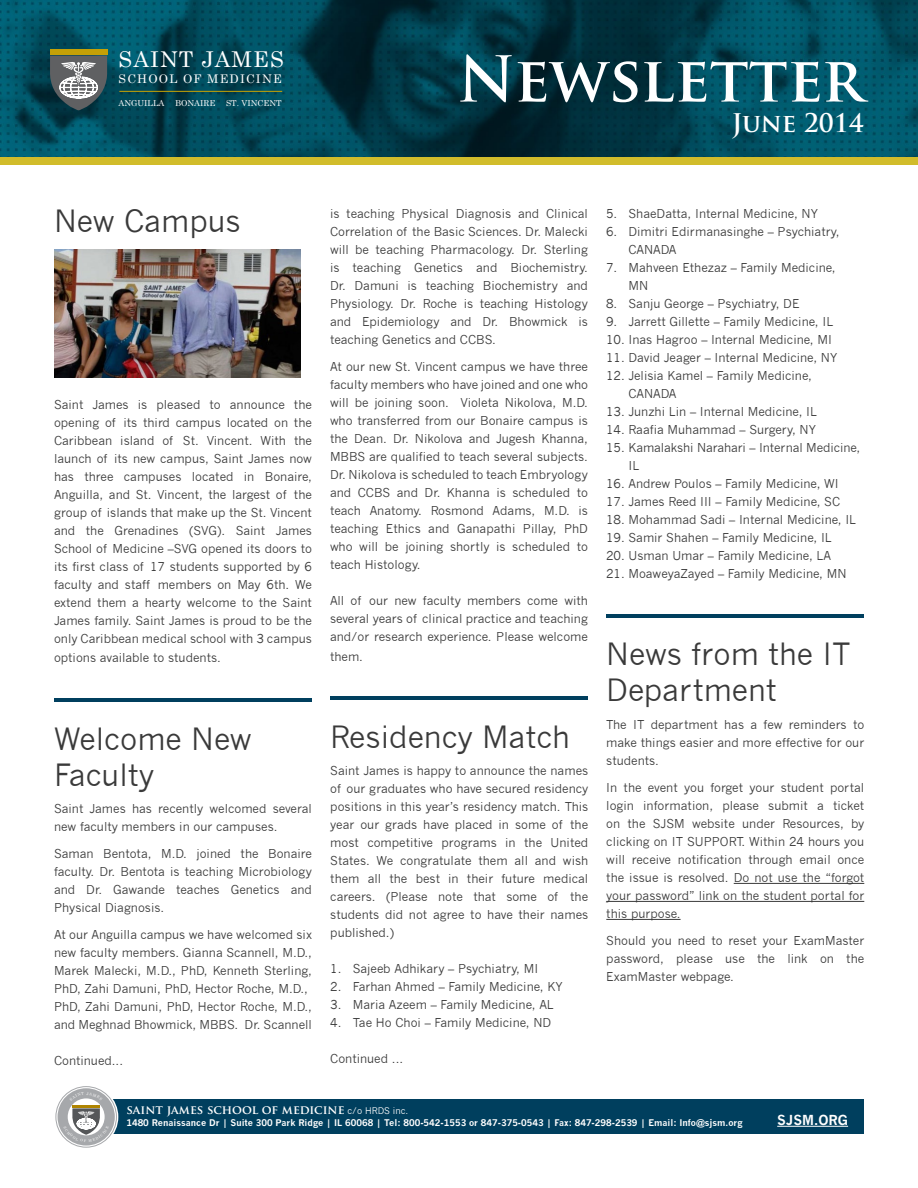
<style>
.page{position:relative;width:918px;height:1188px;background:#fff}
.page>*{position:absolute;margin:0;border:0;box-sizing:border-box;transform-origin:0 0}
.t1{font:700 61.5px "Trajan Pro";color:#fff}
.t2{font:30px/36px "News Gothic";color:#3a3a3a}
.t3{font:700 25.05px "Trajan Pro";color:#fff}
.t4{font:21.75px "Century Schoolbook";letter-spacing:.05em;color:#fff}
.t5{font:700 13.5px "News Gothic";color:#fff}
.t6{font:12px/18px "News Gothic";color:#3a3a3a;text-align:justify}
.t7{font:700 12px "Trajan Pro";color:#fff}
.t8{font:12px "Century Schoolbook";letter-spacing:.1em;color:#fff}
.t9{font:700 9px "News Gothic";color:#fff}
.t10{font:8.25px "Century Schoolbook";color:#fff}
.s1{font-family:"News Gothic";font-weight:400;font-size:9px}
</style>
<div class="page">
<div style="left:72px;top:1100px;width:792px;height:34px;background:#003f5e"></div>
<svg style="left:54px;top:1085px;width:64px;height:64px"></svg>
<img style="left:0;top:0;width:918px;height:157px">
<div style="left:0;top:157px;width:918px;height:8px;background:#d1bc2b"></div>
<hr style="left:54px;top:698px;width:258px;height:4px;background:#003f5e">
<hr style="left:606px;top:614px;width:258px;height:4px;background:#003f5e">
<hr style="left:330px;top:697px;width:258px;height:3px;background:#003f5e">
<img style="left:54px;top:250px;width:247px;height:127px">
<div style="left:50px;top:49px;width:57px;height:6px;background:#c4a006"></div>
<svg style="left:49px;top:56px;width:59px;height:54px"></svg>
<hr style="left:119px;top:91px;width:163px;height:1px;background:#c4a006">
<hr style="left:734px;top:883px;width:130px;height:1px;background:#3a3a3a">
<hr style="left:606px;top:901px;width:258px;height:1px;background:#3a3a3a">
<hr style="left:606px;top:919px;width:75px;height:1px;background:#3a3a3a">
<hr style="left:777px;top:1126px;width:71px;height:1px;background:#fff">
<div style="left:56px;top:1086px;width:61px;height:61px;border:1px solid #a6a8ab;border-radius:50%"></div>
<svg style="left:58px;top:1088px;width:57px;height:58px"></svg>
<h3 class="t4" style="left:119px;top:46px;width:167px">SAINT JAMES</h3>
<p class="t8" style="left:119px;top:71px;width:165px">SCHOOL OF MEDICINE</p>
<p class="t10" style="left:118px;top:98px;width:48px">ANGUILLA</p>
<p class="t10" style="left:175px;top:98px;width:42px">BONAIRE</p>
<p class="t10" style="left:226px;top:98px;width:57px">ST. VINCENT</p>
<h1 class="t1" style="left:457px;top:41px;width:408px">Newsletter</h1>
<h3 class="t3" style="left:732px;top:107px;width:134px">June 2014</h3>
<h2 class="t2" style="left:54px;top:203px;width:188px">New Campus</h2>
<p class="t6" style="left:54px;top:395px;width:260px">Saint James is pleased to announce the opening of its third campus located on the Caribbean island of St. Vincent. With the launch of its new campus, Saint James now has three campuses located in Bonaire, Anguilla, and St. Vincent, the largest of the group of islands that make up the St. Vincent and the Grenadines (SVG). Saint James School of Medicine –SVG opened its doors to its first class of 17 students supported by 6 faculty and staff members on May 6th. We extend them a hearty welcome to the Saint James family. Saint James is proud to be the only Caribbean medical school with 3 campus</p>
<p class="t6" style="left:54px;top:649px;width:168px">options available to students.</p>
<h2 class="t2" style="left:54px;top:721px;width:199px">Welcome New<br>Faculty</h2>
<p class="t6" style="left:54px;top:799px;width:260px">Saint James has recently welcomed several new faculty members in our campuses.</p>
<p class="t6" style="left:54px;top:844px;width:260px">Saman Bentota, M.D. joined the Bonaire faculty. Dr. Bentota is teaching Microbiology and Dr. Gawande teaches Genetics and Physical Diagnosis.</p>
<p class="t6" style="left:54px;top:925px;width:260px;text-align:left">At our Anguilla campus we have welcomed six new faculty members. Gianna Scannell, M.D., Marek Malecki, M.D., PhD, Kenneth Sterling, PhD, Zahi Damuni, PhD, Hector Roche, M.D., PhD, Zahi Damuni, PhD, Hector Roche, M.D., and Meghnad Bhowmick, MBBS. Dr. Scannell</p>
<p class="t6" style="left:54px;top:1051px;width:71px">Continued...</p>
<p class="t6" style="left:330px;top:205px;width:260px">is teaching Physical Diagnosis and Clinical Correlation of the Basic Sciences. Dr. Malecki will be teaching Pharmacology. Dr. Sterling is teaching Genetics and Biochemistry.<br>Dr. Damuni is teaching Biochemistry and Physiology. Dr. Roche is teaching Histology and Epidemiology and Dr. Bhowmick is teaching Genetics and CCBS.</p>
<p class="t6" style="left:330px;top:358px;width:260px">At our new St. Vincent campus we have three faculty members who have joined and one who will be joining soon. Violeta Nikolova, M.D. who transferred from our Bonaire campus is the Dean. Dr. Nikolova and Jugesh Khanna, MBBS are qualified to teach several subjects.<br>Dr. Nikolova is scheduled to teach Embryology and CCBS and Dr. Khanna is scheduled to teach Anatomy. Rosmond Adams, M.D. is teaching Ethics and Ganapathi Pillay, PhD who will be joining shortly is scheduled to teach Histology.</p>
<p class="t6" style="left:330px;top:592px;width:260px">All of our new faculty members come with several years of clinical practice and teaching and/or research experience. Please welcome</p>
<p class="t6" style="left:330px;top:647px;width:35px">them.</p>
<h2 class="t2" style="left:330px;top:719px;width:241px">Residency Match</h2>
<p class="t6" style="left:330px;top:761px;width:260px">Saint James is happy to announce the names of our graduates who have secured residency positions in this year’s residency match. This year our grads have placed in some of the most competitive programs in the United States. We congratulate them all and wish them all the best in their future medical careers. (Please note that some of the students did not agree to have their names published.)</p>
<p class="t6" style="left:330px;top:959px;width:210px">1. Sajeeb Adhikary – Psychiatry, MI</p>
<p class="t6" style="left:330px;top:977px;width:234px">2. Farhan Ahmed – Family Medicine, KY</p>
<p class="t6" style="left:330px;top:995px;width:225px">3. Maria Azeem – Family Medicine, AL</p>
<p class="t6" style="left:330px;top:1013px;width:223px">4. Tae Ho Choi – Family Medicine, ND</p>
<p class="t6" style="left:330px;top:1049px;width:74px">Continued ...</p>
<p class="t6" style="left:606px;top:205px;width:213px">5. ShaeDatta, Internal Medicine, NY</p>
<p class="t6" style="left:628px;top:223px;width:213px;text-indent:-22px">6. Dimitri Edirmanasinghe – Psychiatry,<br>CANADA</p>
<p class="t6" style="left:628px;top:259px;width:209px;text-indent:-22px">7. Mahveen Ethezaz – Family Medicine,<br>MN</p>
<p class="t6" style="left:606px;top:295px;width:195px">8. Sanju George – Psychiatry, DE</p>
<p class="t6" style="left:606px;top:313px;width:229px">9. Jarrett Gillette – Family Medicine, IL</p>
<p class="t6" style="left:606px;top:331px;width:228px">10. Inas Hagroo – Internal Medicine, MI</p>
<p class="t6" style="left:606px;top:349px;width:233px">11. David Jeager – Internal Medicine, NY</p>
<p class="t6" style="left:628px;top:367px;width:185px;text-indent:-22px">12. Jelisia Kamel – Family Medicine,<br>CANADA</p>
<p class="t6" style="left:606px;top:403px;width:212px">13. Junzhi Lin – Internal Medicine, IL</p>
<p class="t6" style="left:606px;top:421px;width:211px">14. Raafia Muhammad – Surgery, NY</p>
<p class="t6" style="left:628px;top:439px;width:233px;text-indent:-22px">15. Kamalakshi Narahari – Internal Medicine,<br>IL</p>
<p class="t6" style="left:606px;top:475px;width:234px">16. Andrew Poulos – Family Medicine, WI</p>
<p class="t6" style="left:606px;top:493px;width:236px">17. James Reed III – Family Medicine, SC</p>
<p class="t6" style="left:606px;top:511px;width:252px">18. Mohammad Sadi – Internal Medicine, IL</p>
<p class="t6" style="left:606px;top:529px;width:227px">19. Samir Shahen – Family Medicine, IL</p>
<p class="t6" style="left:606px;top:547px;width:227px">20. Usman Umar – Family Medicine, LA</p>
<p class="t6" style="left:606px;top:565px;width:242px">21. MoaweyaZayed – Family Medicine, MN</p>
<h2 class="t2" style="left:606px;top:636px;width:246px">News from the IT<br>Department</h2>
<p class="t6" style="left:606px;top:716px;width:260px">The IT department has a few reminders to make things easier and more effective for our students.</p>
<p class="t6" style="left:606px;top:779px;width:260px">In the event you forget your student portal login information, please submit a ticket on the SJSM website under Resources, by clicking on IT SUPPORT. Within 24 hours you will receive notification through email once the issue is resolved. Do not use the “forgot your password” link on the student portal for this purpose.</p>
<p class="t6" style="left:606px;top:932px;width:260px">Should you need to reset your ExamMaster password, please use the link on the ExamMaster webpage.</p>
<p class="t7" style="left:126px;top:1103px;width:283px">saint james school of medicine <span class="s1">c/o h Rds inc.</span></p>
<p class="t9" style="left:126px;top:1118px;width:618px">1480 Renaissance Dr | Suite 300 Park Ridge | IL 60068 | Tel: 800-542-1553 or 847-375-0543 | Fax: 847-298-2539 | Email: Info@sjsm.org</p>
<p class="t5" style="left:777px;top:1112px;width:72px">SJSM.ORG</p>
</div>
